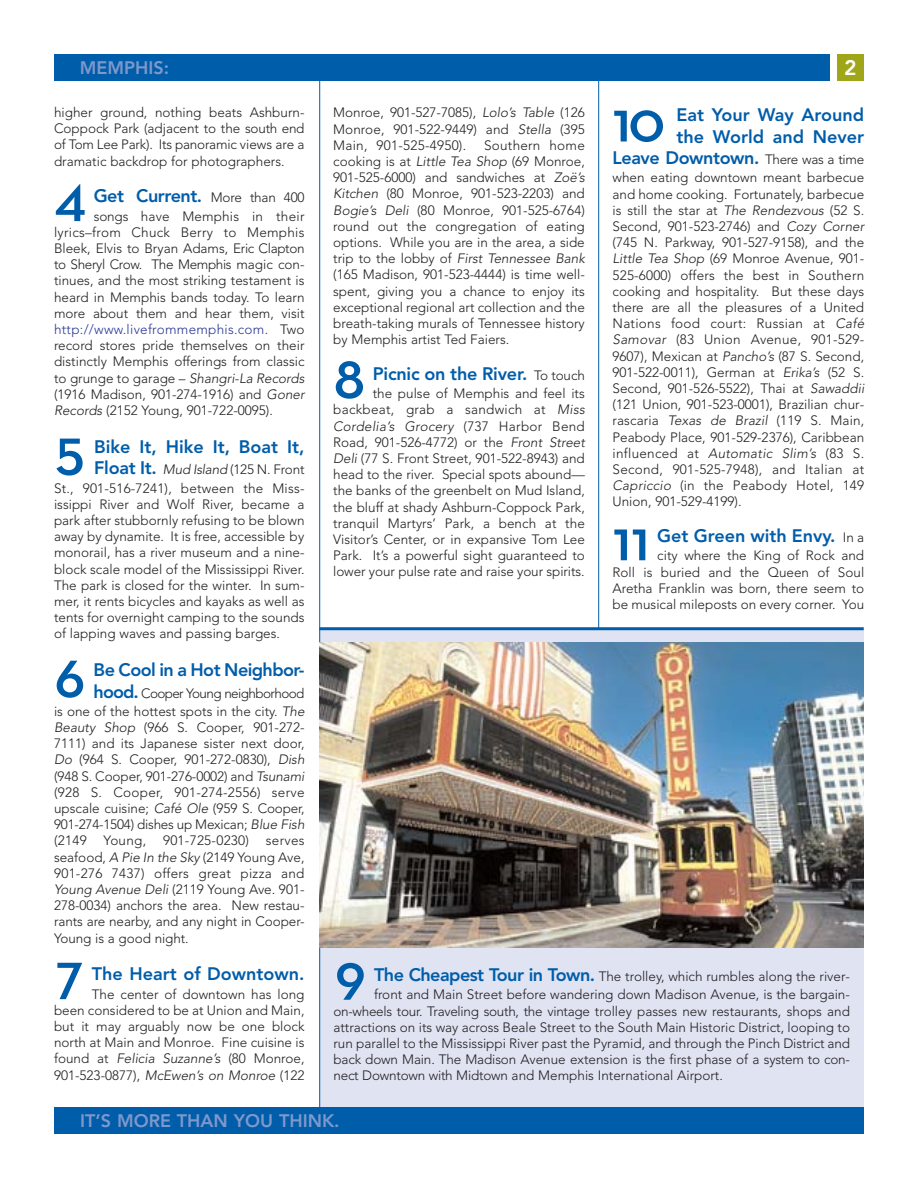
<style>
.page{position:relative;width:918px;height:1188px;background:#fff}
.page>*{position:absolute;margin:0;border:0;box-sizing:border-box;transform-origin:0 0}
.t1{font:600 60px "Neutra Text";color:#005daa}
.t2{font:800 21px "Avenir";color:#fff}
.t3{font:800 18px/21.6px "Avenir";color:#005daa;text-align:right}
.t4{font:800 18px "Avenir";color:#7f98cc}
.t5{font:800 18px "Avenir";letter-spacing:-.025em;color:#005daa}
.t6{font:800 18px "Avenir";letter-spacing:-.03em;color:#005daa}
.t7{font:300 13.5px/16.2px "Avenir";color:#231f20;text-align:justify}
.s1{font-weight:300;font-size:13.5px;color:#231f20}
.s2{color:#2b3795}
.s3{font-weight:800;font-size:18px;color:#005daa}
</style>
<div class="page">
<div style="left:320px;top:629px;width:544px;height:480px;background:#dfe3f2"></div>
<div style="left:837px;top:54px;width:27px;height:27px;background:#9fa617"></div>
<div style="left:54px;top:54px;width:776px;height:27px;background:#005daa"></div>
<hr style="left:598px;top:70px;width:1px;height:558px;background:#005daa">
<div style="left:54px;top:1107px;width:810px;height:27px;background:#005daa"></div>
<hr style="left:319px;top:79px;width:1px;height:1033px;background:#005daa">
<img style="left:319px;top:642px;width:545px;height:306px">
<hr style="left:319px;top:627px;width:545px;height:3px;background:#005daa">
<p class="t4" style="left:80px;top:60px;width:91px">MEMPHIS:</p>
<p class="t2" style="left:844px;top:59px;width:14px">2</p>
<p class="t7" style="left:333px;top:106px;width:253px">Monroe, 901-527-7085), Lolo’s Table (126<br>Monroe, 901-522-9449) and Stella (395<br>Main, 901-525-4950).</p>
<p class="t7" style="left:54px;top:105px;width:252px">higher ground, nothing beats Ashburn-Coppock Park (adjacent to the south end of Tom Lee Park). Its panoramic views are a dramatic backdrop for photographers.</p>
<p class="t5" style="left:94px;top:189px;width:212px">Get Current. <span class="s1">More than 400</span></p>
<p class="t7" style="left:54px;top:209px;width:254px;text-align:left;text-indent:40px">songs have Memphis in their lyrics–from Chuck Berry to Memphis Bleek, Elvis to Bryan Adams, Eric Clapton to Sheryl Crow. The Memphis magic con&shy;tinues, and the most striking testament is heard in Memphis bands today. To learn more about them and hear them, visit <span class="s2">http://www.livefrommemphis.com.</span> Two record stores pride themselves on their distinctly Memphis offerings from classic to grunge to garage – Shangri-La Records (1916 Madison, 901-274-1916) and Goner Records (2152 Young, 901-722-0095).</p>
<p class="t3" style="left:94px;top:437px;width:212px">Bike It, Hike It, Boat It,</p>
<p class="t7" style="left:54px;top:462px;width:252px;line-height:18.1px;text-align:right"><span class="s3">Float It.</span> Mud Island(125 N. Front<br>St., 901-516-7241), between the Miss-</p>
<p class="t7" style="left:54px;top:497px;width:252px">issippi River and Wolf River, became a park after stubbornly refusing to be blown away by dynamite. It is free, accessible by monorail, has a river museum and a nine&shy;block scale model of the Mississippi River.<br>The park is closed for the winter. In sum&shy;mer, it rents bicycles and kayaks as well as tents for overnight camping to the sounds of lapping waves and passing barges.</p>
<p class="t6" style="left:94px;top:662px;width:212px">Be Cool in a Hot Neighbor-</p>
<p class="t7" style="left:54px;top:685px;width:254px;line-height:18.1px;text-align:right"><span class="s3">hood.</span> Cooper Young neighborhood<br>is one of the hottest spots in the city. The</p>
<p class="t7" style="left:54px;top:720px;width:254px;text-align:left">Beauty Shop (966 S. Cooper, 901-272- 7111) and its Japanese sister next door, Do (964 S. Cooper, 901-272-0830), Dish (948 S. Cooper, 901-276-0002) and Tsunami (928 S. Cooper, 901-274-2556) serve upscale cuisine; Café Ole (959 S. Cooper, 901-274-1504) dishes up Mexican; Blue Fish (2149 Young, 901-725-0230) serves seafood, A Pie In the Sky (2149 Young Ave, 901-276 7437) offers great pizza and Young Avenue Deli (2119 Young Ave. 901- 278-0034) anchors the area. New restau&shy;rants are nearby, and any night in Cooper-Young is a good night.</p>
<p class="t3" style="left:92px;top:965px;width:214px">The Heart of Downtown.</p>
<p class="t7" style="left:54px;top:987px;width:252px;text-indent:38px">The center of downtown has long been considered to be at Union and Main, but it may arguably now be one block north at Main and Monroe. Fine cuisine is found at Felicia Suzanne’s (80 Monroe, 901-523-0877), McEwen’s on Monroe (122</p>
<p class="t4" style="left:80px;top:1113px;width:261px">IT’S MORE THAN YOU THINK.</p>
<p class="t3" style="left:613px;top:105px;width:253px">Eat Your Way Around<br>the World and Never<br>Leave Downtown. <span class="s1">There was a time</span></p>
<p class="t7" style="left:613px;top:171px;width:255px;text-align:left">when eating downtown meant barbecue and home cooking. Fortunately, barbecue is still the star at The Rendezvous (52 S.<br>Second, 901-523-2746) and Cozy Corner (745 N. Parkway, 901-527-9158), and the Little Tea Shop (69 Monroe Avenue, 901- 525-6000) offers the best in Southern cooking and hospitality. But these days there are all the pleasures of a United Nations food court: Russian at Café Samovar (83 Union Avenue, 901-529- 9607), Mexican at Pancho’s (87 S. Second, 901-522-0011), German at Erika’s (52 S.<br>Second, 901-526-5522), Thai at Sawaddii (121 Union, 901-523-0001), Brazilian chur&shy;rascaria Texas de Brazil (119 S. Main, Peabody Place, 901-529-2376), Caribbean influenced at Automatic Slim’s (83 S.<br>Second, 901-525-7948), and Italian at Capriccio (in the Peabody Hotel, 149<br>Union, 901-529-4199).</p>
<p class="t3" style="left:657px;top:527px;width:208px">Get Green with Envy. <span class="s1">In a</span></p>
<p class="t7" style="left:613px;top:549px;width:253px;text-indent:45px">city where the King of Rock and Roll is buried and the Queen of Soul Aretha Franklin was born, there seem to be musical mileposts on every corner. You</p>
<p class="t1" style="left:613px;top:98px;width:54px">10</p>
<p class="t7" style="left:333px;top:138px;width:255px;text-align:left;text-indent:151px">Southern home cooking is at Little Tea Shop (69 Monroe, 901-525-6000) and sandwiches at Zoë’s Kitchen (80 Monroe, 901-523-2203) and Bogie’s Deli (80 Monroe, 901-525-6764) round out the congregation of eating options. While you are in the area, a side trip to the lobby of First Tennessee Bank (165 Madison, 901-523-4444) is time well&shy;spent, giving you a chance to enjoy its exceptional regional art collection and the breath-taking murals of Tennessee history by Memphis artist Ted Faiers.</p>
<p class="t3" style="left:373px;top:364px;width:214px">Picnic on the River. <span class="s1">To touch</span></p>
<p class="t7" style="left:333px;top:386px;width:255px;text-align:left;text-indent:40px">the pulse of Memphis and feel its backbeat, grab a sandwich at Miss Cordelia’s Grocery (737 Harbor Bend Road, 901-526-4772) or the Front Street Deli (77 S. Front Street, 901-522-8943) and head to the river. Special spots abound— the banks of the greenbelt on Mud Island, the bluff at shady Ashburn-Coppock Park, tranquil Martyrs’ Park, a bench at the Visitor’s Center, or in expansive Tom Lee Park. It’s a powerful sight guaranteed to lower your pulse rate and raise your spirits.</p>
<p class="t1" style="left:54px;top:172px;width:34px">4</p>
<p class="t1" style="left:334px;top:355px;width:33px">8</p>
<p class="t1" style="left:55px;top:426px;width:31px">5</p>
<p class="t1" style="left:613px;top:517px;width:38px">11</p>
<p class="t1" style="left:54px;top:654px;width:33px">6</p>
<p class="t1" style="left:56px;top:950px;width:30px">7</p>
<p class="t7" style="left:374px;top:969px;width:477px;line-height:18.1px"><span class="s3">The Cheapest Tour in Town.</span> The trolley, which rumbles along the river&shy;front and Main Street before wandering down Madison Avenue, is the bargain-</p>
<p class="t7" style="left:333px;top:1004px;width:518px">on-wheels tour. Traveling south, the vintage trolley passes new restaurants, shops and attractions on its way across Beale Street to the South Main Historic District, looping to run parallel to the Mississippi River past the Pyramid, and through the Pinch District and back down Main. The Madison Avenue extension is the first phase of a system to con&shy;nect Downtown with Midtown and Memphis International Airport.</p>
<p class="t1" style="left:335px;top:951px;width:33px">9</p>
</div>
